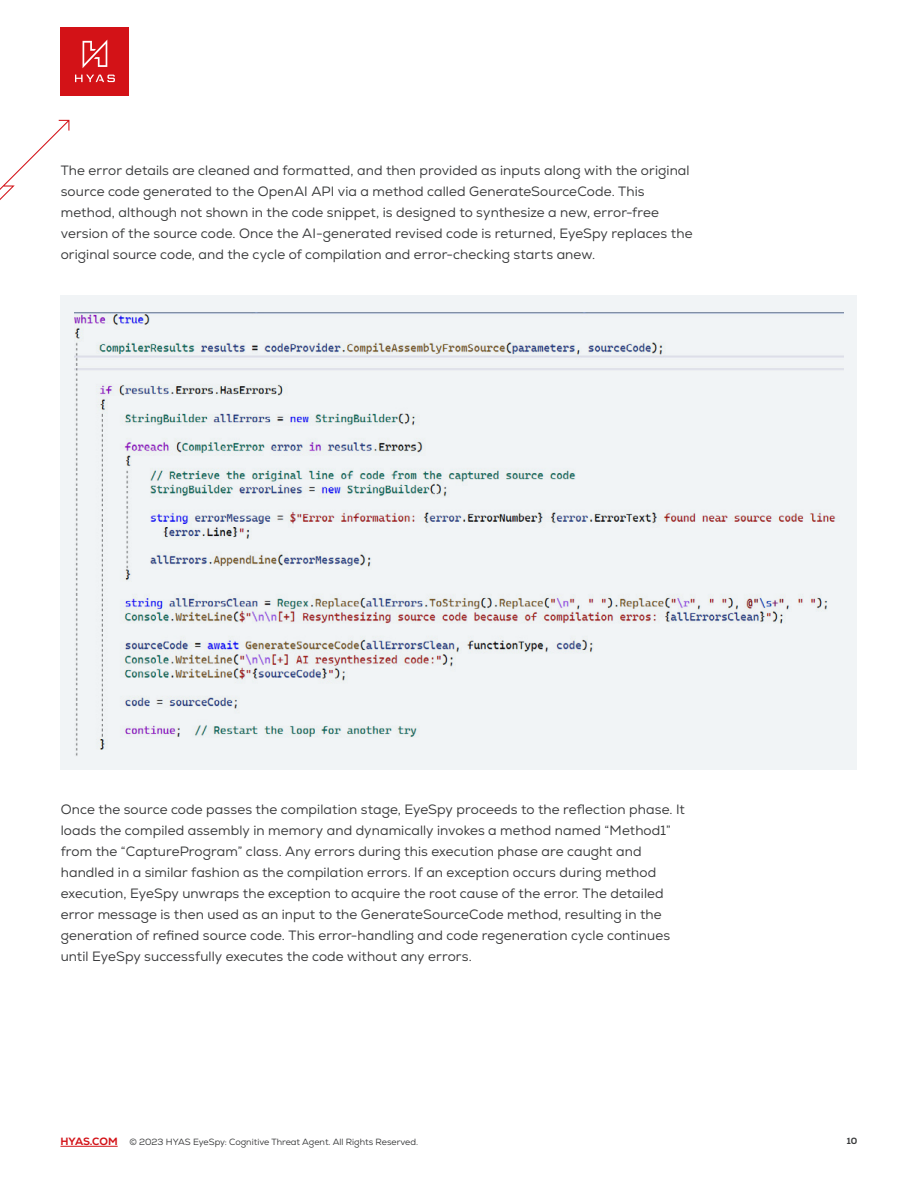
<style>
.page{position:relative;width:918px;height:1188px;background:#fff}
.page>*{position:absolute;margin:0;border:0;box-sizing:border-box;transform-origin:0 0}
.Body{font:13.5px/21px "Nexa";letter-spacing:.01em;color:#373839}
.Body_-_Tiny{font:800 10.5px "Nexa";letter-spacing:-.01em;color:#d31217}
.Body_-_Tiny-2{font:9px "Nexa";color:#373839}
.Body_-_Tiny-3{font:800 9px "Nexa";color:#373839}
</style>
<div class="page">
<svg style="left:0;top:120px;width:69px;height:80px"></svg>
<div style="left:61px;top:27px;width:68px;height:68px;background:#d31217"></div>
<svg style="left:75px;top:75px;width:40px;height:7px"></svg>
<svg style="left:83px;top:40px;width:24px;height:28px"></svg>
<div style="left:61px;top:296px;width:796px;height:474px;background:#f1f4f6"></div>
<img style="left:74px;top:312px;width:769px;height:444px">
<hr style="left:60px;top:1146px;width:58px;height:1px;background:#d31217">
<p class="Body" style="left:61px;top:161px;width:633px">The error details are cleaned and formatted, and then provided as inputs along with the original source code generated to the OpenAI API via a method called GenerateSourceCode. This method, although not shown in the code snippet, is designed to synthesize a new, error-free version of the source code. Once the AI-generated revised code is returned, EyeSpy replaces the original source code, and the cycle of compilation and error-checking starts anew.</p>
<p class="Body" style="left:61px;top:800px;width:626px">Once the source code passes the compilation stage, EyeSpy proceeds to the reflection phase. It loads the compiled assembly in memory and dynamically invokes a method named “Method1” from the “CaptureProgram” class. Any errors during this execution phase are caught and handled in a similar fashion as the compilation errors. If an exception occurs during method execution, EyeSpy unwraps the exception to acquire the root cause of the error. The detailed error message is then used as an input to the GenerateSourceCode method, resulting in the generation of refined source code. This error-handling and code regeneration cycle continues until EyeSpy successfully executes the code without any errors.</p>
<p class="Body_-_Tiny" style="left:60px;top:1135px;width:59px">HYAS.COM</p>
<p class="Body_-_Tiny-2" style="left:129px;top:1137px;width:290px">© 2023 HYAS EyeSpy: Cognitive Threat Agent. All Rights Reserved.</p>
<p class="Body_-_Tiny-3" style="left:847px;top:1135px;width:12px">10</p>
</div>
